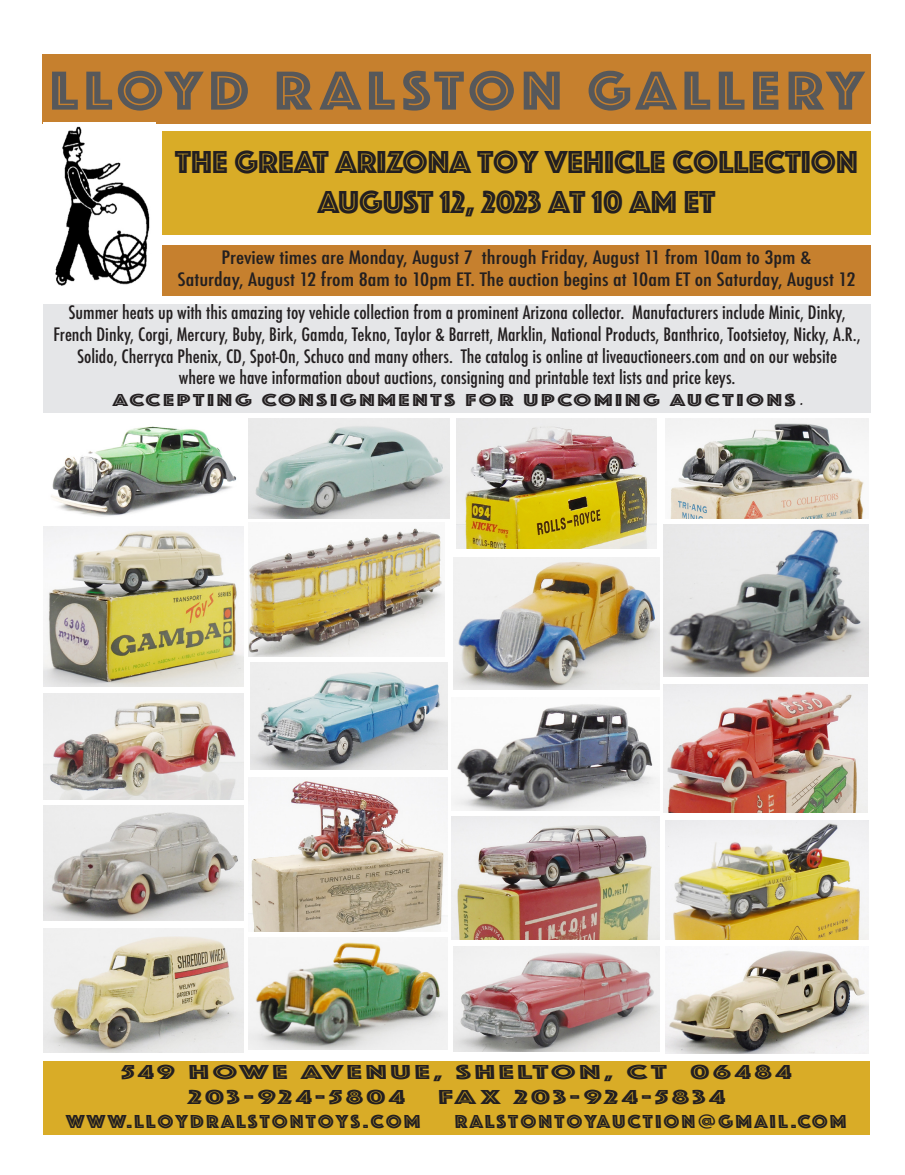
<style>
.page{position:relative;width:905px;height:1175px;background:#fff}
.page>*{position:absolute;margin:0;border:0;box-sizing:border-box;transform-origin:0 0}
.t1{font:57px "Phosphate Inline";letter-spacing:.1em;color:#57585a;scale:1.11 1}
.t2{font:33px "Phosphate Inline";color:#231f20}
.t3{font:21px "Phosphate Inline";letter-spacing:.1em;color:#231f20;scale:1.6 1}
.t4{font:19.5px "Phosphate Inline";letter-spacing:.1em;color:#231f20;scale:1.1 1}
.t5{font:500 condensed 18px "Futura";color:#231f20;scale:1.05 1}
.t6{font:500 condensed 18px "Futura";color:#231f20;scale:1.22 1}
.t7{font:18px "Phosphate Inline";letter-spacing:.11em;color:#231f20;scale:1.34 1}
.s1{font-family:"M Ling Wai Medium TC"}
</style>
<div class="page">
<div style="left:43px;top:54px;width:827px;height:69px;background:#c6802e"></div>
<div style="left:162px;top:245px;width:708px;height:51px;background:#c6802e"></div>
<div style="left:43px;top:304px;width:827px;height:108px;background:#e5e6e8"></div>
<div style="left:43px;top:1060px;width:826px;height:74px;background:#d9ac27"></div>
<img style="left:665px;top:821px;width:203px;height:118px">
<img style="left:665px;top:419px;width:203px;height:99px">
<img style="left:55px;top:126px;width:95px;height:160px">
<img style="left:43px;top:929px;width:200px;height:123px">
<div style="left:162px;top:131px;width:708px;height:104px;background:#d9ac27"></div>
<img style="left:51px;top:426px;width:186px;height:91px">
<img style="left:43px;top:527px;width:200px;height:160px">
<img style="left:43px;top:693px;width:201px;height:106px">
<img style="left:43px;top:805px;width:201px;height:115px">
<img style="left:248px;top:419px;width:201px;height:99px">
<img style="left:248px;top:528px;width:197px;height:128px">
<img style="left:251px;top:662px;width:196px;height:107px">
<img style="left:248px;top:777px;width:199px;height:154px">
<img style="left:248px;top:940px;width:199px;height:109px">
<img style="left:456px;top:419px;width:200px;height:129px">
<img style="left:454px;top:557px;width:205px;height:132px">
<img style="left:451px;top:704px;width:208px;height:106px">
<img style="left:451px;top:816px;width:208px;height:123px">
<img style="left:454px;top:946px;width:205px;height:106px">
<img style="left:663px;top:525px;width:205px;height:151px">
<img style="left:663px;top:684px;width:204px;height:128px">
<img style="left:665px;top:950px;width:203px;height:103px">
<p class="t1" style="left:50px;top:50px;width:735px">LLOYD RALSTON GALLERY</p>
<p class="t2" style="left:175px;top:139px;width:684px">THE GREAT ARIZONA TOY VEHICLE COLLECTION</p>
<p class="t2" style="left:318px;top:178px;width:399px">AUGUST 12, 2023 AT 10 AM ET</p>
<p class="t6" style="left:221px;top:246px;width:485px">Preview times are Monday, August 7 through Friday, August 11 from 10am to 3pm &amp;</p>
<p class="t6" style="left:178px;top:268px;width:557px">Saturday, August 12 from 8am to 10pm ET. The auction begins at 10am ET on Saturday, August 12</p>
<p class="t5" style="left:68px;top:301px;width:741px">Summer heats up with this amazing toy vehicle collection from a prominent Arizona collector. Manufacturers include Minic, Dinky,</p>
<p class="t5" style="left:53px;top:323px;width:770px">French Dinky, Corgi, Mercury, Buby, Birk, Gamda, Tekno, Taylor &amp; Barrett, Marklin, National Products, Banthrico, Tootsietoy, Nicky, A.R.,</p>
<p class="t5" style="left:77px;top:344px;width:725px">Solido, Cherryca Phenix, CD, Spot-On, Schuco and many others. The catalog is online at liveauctioneers.com and on our website</p>
<p class="t5" style="left:179px;top:366px;width:531px">where we have information about auctions, consigning and printable text lists and price keys.</p>
<p class="t7" style="left:113px;top:387px;width:518px">ACCEPTING CONSIGNMENTS FOR UPCOMING AUCTIONS<span class="s1">.</span></p>
<p class="t3" style="left:122px;top:1057px;width:420px">549 HOWE AVENUE, SHELTON, CT 06484</p>
<p class="t3" style="left:188px;top:1082px;width:137px">203-924-5804</p>
<p class="t3" style="left:438px;top:1082px;width:181px">FAX 203-924-5834</p>
<p class="t4" style="left:67px;top:1107px;width:324px">WWW.LLOYDRALSTONTOYS.COM</p>
<p class="t4" style="left:455px;top:1107px;width:358px">RALSTONTOYAUCTION@GMAIL.COM</p>
</div>
